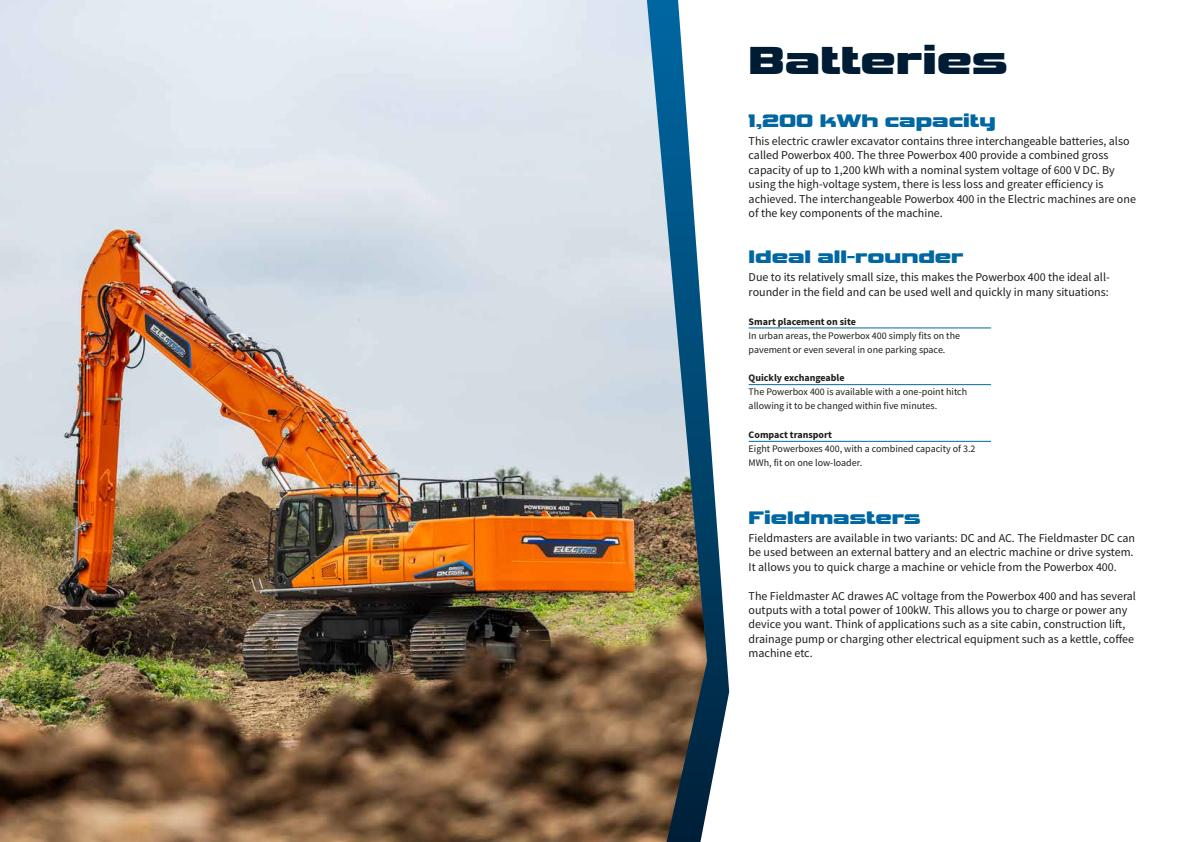
<style>
.page{position:relative;width:1191px;height:842px;background:#fff}
.page>*{position:absolute;margin:0;border:0;box-sizing:border-box;transform-origin:0 0}
.t1{font:700 41px "Vipnagorgialla Rg";color:#001c34}
.t2{font:700 19px "Vipnagorgialla Rg";color:#0067a2}
.t3{font:12px/14.4px "Source Sans Pro";color:#1d1d1b}
.t4{font:10px/14px "Source Sans Pro";color:#1d1d1b}
.t5{font:700 10px "Source Sans Pro";color:#1d1d1b}
</style>
<div class="page">
<img style="left:0;top:0;width:647px;height:842px">
<svg style="left:647px;top:0;width:82px;height:842px"></svg>
<hr style="left:748px;top:327px;width:243px;height:1px;background:#0067a2">
<hr style="left:748px;top:384px;width:243px;height:1px;background:#0067a2">
<hr style="left:748px;top:441px;width:243px;height:1px;background:#0067a2">
<h1 class="t1" style="left:748px;top:26px;width:261px">Batteries</h1>
<h2 class="t2" style="left:748px;top:105px;width:249px">1,200 kWh capacity</h2>
<p class="t3" style="left:748px;top:134px;width:389px">This electric crawler excavator contains three interchangeable batteries, also called Powerbox 400. The three Powerbox 400 provide a combined gross capacity of up to 1,200 kWh with a nominal system voltage of 600 V DC. By using the high-voltage system, there is less loss and greater efficiency is achieved. The interchangeable Powerbox 400 in the Electric machines are one of the key components of the machine.</p>
<h2 class="t2" style="left:748px;top:241px;width:216px">Ideal all-rounder</h2>
<p class="t3" style="left:748px;top:270px;width:363px">Due to its relatively small size, this makes the Powerbox 400 the ideal all&shy;rounder in the field and can be used well and quickly in many situations:</p>
<p class="t5" style="left:748px;top:315px;width:109px">Smart placement on site</p>
<p class="t4" style="left:748px;top:329px;width:213px">In urban areas, the Powerbox 400 simply fits on the pavement or even several in one parking space.</p>
<p class="t5" style="left:748px;top:371px;width:98px">Quickly exchangeable</p>
<p class="t4" style="left:748px;top:385px;width:220px">The Powerbox 400 is available with a one-point hitch allowing it to be changed within five minutes.</p>
<p class="t5" style="left:748px;top:428px;width:85px">Compact transport</p>
<p class="t4" style="left:748px;top:441px;width:228px">Eight Powerboxes 400, with a combined capacity of 3.2<br>MWh, fit on one low-loader.</p>
<h2 class="t2" style="left:748px;top:501px;width:174px">Fieldmasters</h2>
<p class="t3" style="left:748px;top:531px;width:388px;text-align:justify">Fieldmasters are available in two variants: DC and AC. The Fieldmaster DC can be used between an external battery and an electric machine or drive system.<br>It allows you to quick charge a machine or vehicle from the Powerbox 400.</p>
<p class="t3" style="left:748px;top:588px;width:389px">The Fieldmaster AC drawes AC voltage from the Powerbox 400 and has several outputs with a total power of 100kW. This allows you to charge or power any device you want. Think of applications such as a site cabin, construction lift, drainage pump or charging other electrical equipment such as a kettle, coffee machine etc.</p>
</div>
